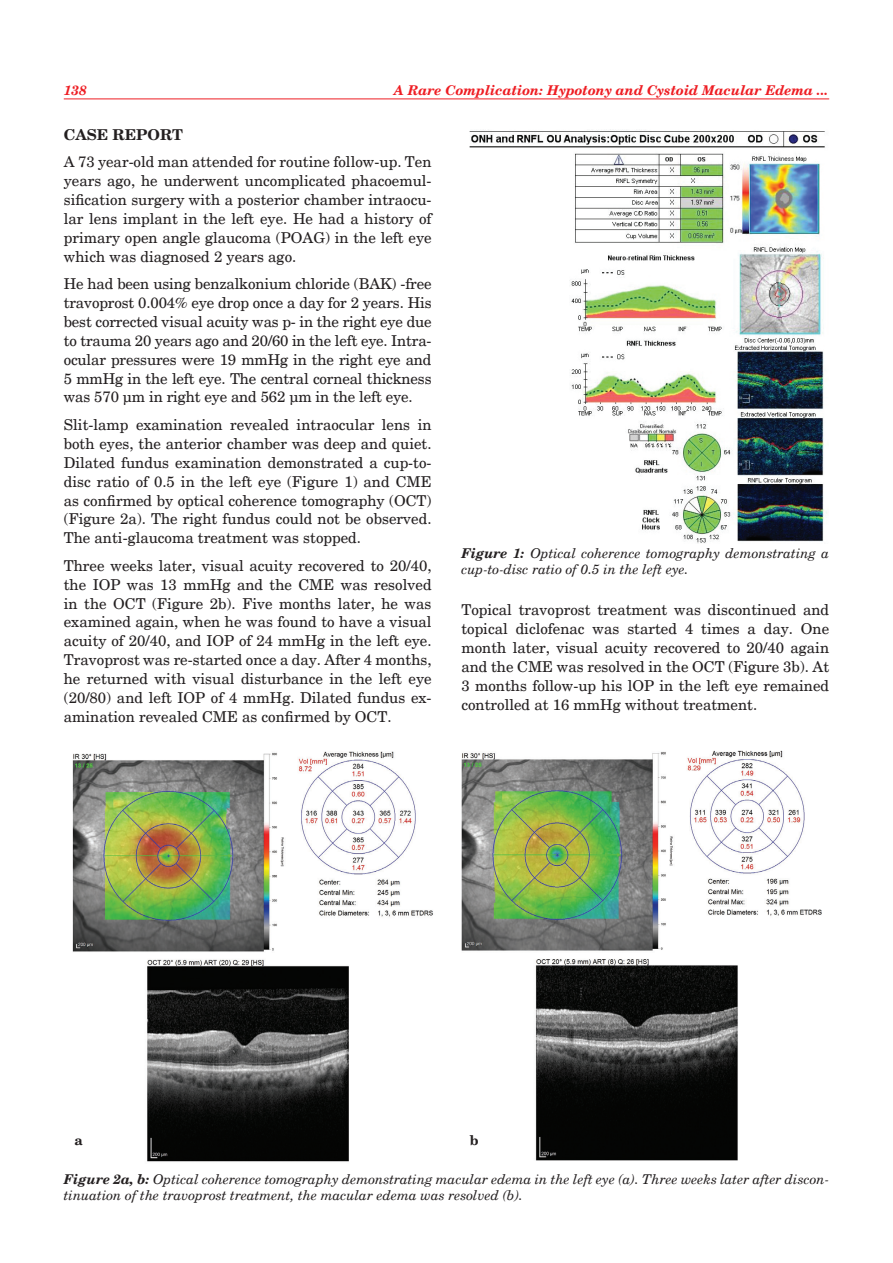
<style>
.page{position:relative;width:893px;height:1263px;background:#fff}
.page>*{position:absolute;margin:0;border:0;box-sizing:border-box;transform-origin:0 0}
.t1{font:15px/18.9px "New Century Schlbk";color:#231f20;text-align:justify}
.t2{font:700 15px "New Century Schlbk";color:#231f20}
.dipnotlar{font:italic 13.5px/16.5px "New Century Schlbk";color:#231f20}
.t3{font:italic 700 13.5px "New Century Schlbk";color:#ee1d23}
.dipnotlar-2{font:700 13.5px "New Century Schlbk";color:#231f20}
.s1{font-weight:700}
</style>
<div class="page">
<hr style="left:64px;top:99px;width:765px;height:1px;background:#ee1d23">
<img style="left:72px;top:750px;width:750px;height:412px">
<img style="left:469px;top:129px;width:358px;height:414px">
<p class="t3" style="left:64px;top:82px;width:25px">138</p>
<p class="t3" style="left:394px;top:82px;width:436px">A Rare Complication: Hypotony and Cystoid Macular Edema ...</p>
<p class="t2" style="left:64px;top:125px;width:121px">CASE REPORT</p>
<p class="t1" style="left:64px;top:153px;width:369px">A 73 year-old man attended for routine follow-up. Ten years ago, he underwent uncomplicated phacoemul&shy;sification surgery with a posterior chamber intraocu&shy;lar lens implant in the left eye. He had a history of primary open angle glaucoma (POAG) in the left eye which was diagnosed 2 years ago.</p>
<p class="t1" style="left:64px;top:274px;width:369px">He had been using benzalkonium chloride (BAK) -free travoprost 0.004% eye drop once a day for 2 years. His best corrected visual acuity was p- in the right eye due to trauma 20 years ago and 20/60 in the left eye. Intra&shy;ocular pressures were 19 mmHg in the right eye and 5 mmHg in the left eye. The central corneal thickness was 570 µm in right eye and 562 µm in the left eye.</p>
<p class="t1" style="left:64px;top:415px;width:369px">Slit-lamp examination revealed intraocular lens in both eyes, the anterior chamber was deep and quiet.<br>Dilated fundus examination demonstrated a cup-to&shy;disc ratio of 0.5 in the left eye (Figure 1) and CME as confirmed by optical coherence tomography (OCT) (Figure 2a). The right fundus could not be observed.<br>The anti-glaucoma treatment was stopped.</p>
<p class="t1" style="left:64px;top:556px;width:369px">Three weeks later, visual acuity recovered to 20/40, the IOP was 13 mmHg and the CME was resolved in the OCT (Figure 2b). Five months later, he was examined again, when he was found to have a visual acuity of 20/40, and IOP of 24 mmHg in the left eye.<br>Travoprost was re-started once a day. After 4 months, he returned with visual disturbance in the left eye (20/80) and left IOP of 4 mmHg. Dilated fundus ex&shy;amination revealed CME as confirmed by OCT.</p>
<p class="dipnotlar" style="left:461px;top:545px;width:369px"><span class="s1">Figure 1:</span> Optical coherence tomography demonstrating a cup-to-disc ratio of 0.5 in the left eye.</p>
<p class="t1" style="left:461px;top:601px;width:369px">Topical travoprost treatment was discontinued and topical diclofenac was started 4 times a day. One month later, visual acuity recovered to 20/40 again and the CME was resolved in the OCT (Figure 3b). At 3 months follow-up his lOP in the left eye remained controlled at 16 mmHg without treatment.</p>
<p class="dipnotlar-2" style="left:74px;top:1132px;width:10px">a</p>
<p class="dipnotlar-2" style="left:470px;top:1132px;width:10px">b</p>
<p class="dipnotlar" style="left:64px;top:1171px;width:767px"><span class="s1">Figure 2a, b:</span> Optical coherence tomography demonstrating macular edema in the left eye (a). Three weeks later after discon&shy;tinuation of the travoprost treatment, the macular edema was resolved (b).</p>
</div>
